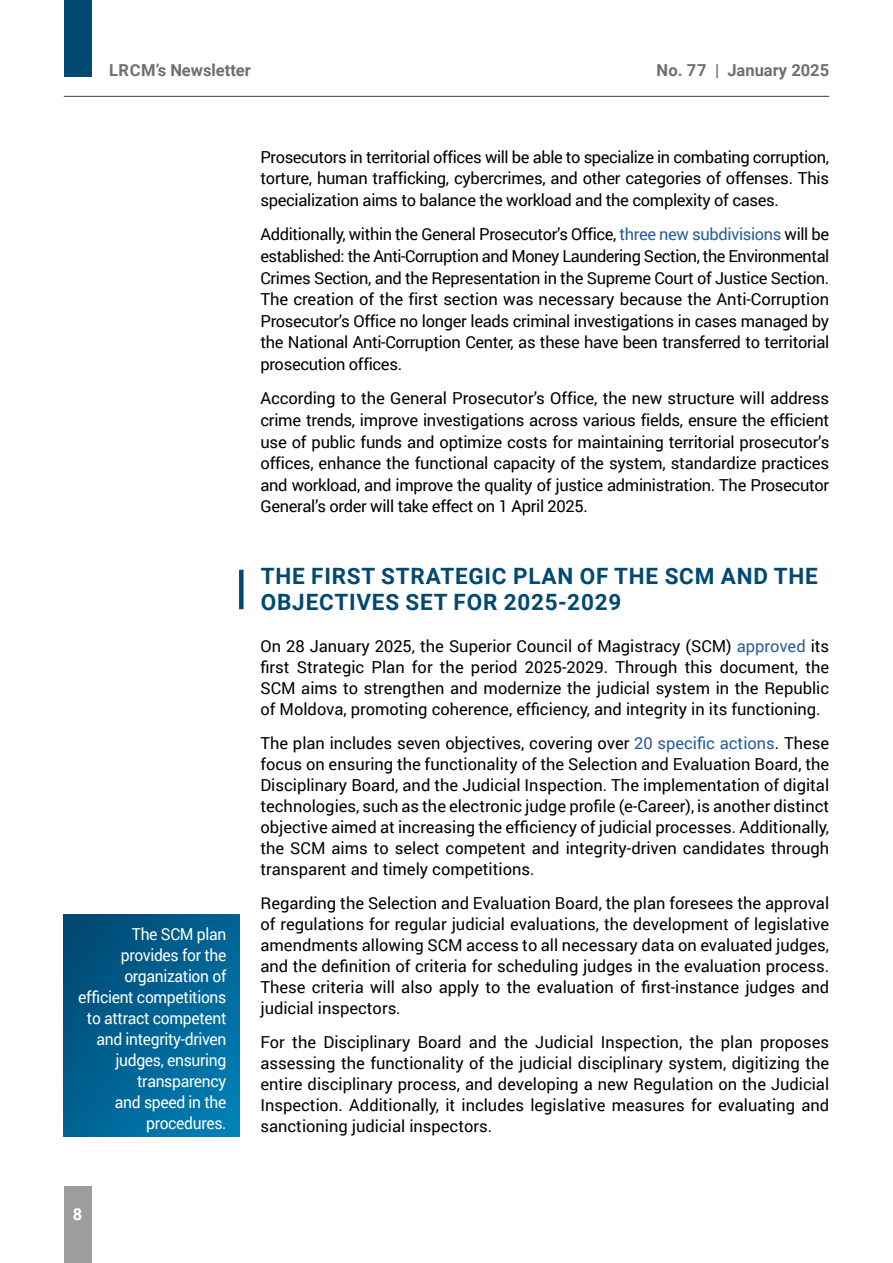
<style>
.page{position:relative;width:893px;height:1263px;background:#fff}
.page>*{position:absolute;margin:0;border:0;box-sizing:border-box;transform-origin:0 0}
.t1{font:700 22.5px/25.5px "Roboto";letter-spacing:.035em;color:#004972}
.t2{font:16.5px/21px "Roboto";color:#000;text-align:justify}
.t3{font:16.5px/21px "Roboto";letter-spacing:-.02em;color:#fff;text-align:right;scale:.95 1}
.t4{font:700 16.5px "Roboto";color:#706f6f}
.t5{font:700 16.5px "Roboto";color:#fff}
.s1{color:#275b9b}
</style>
<div class="page">
<div style="left:64px;top:0;width:28px;height:77px;background:#004972"></div>
<hr style="left:64px;top:96px;width:765px;height:1px;background:#3c3c3b">
<div style="left:239px;top:570px;width:5px;height:39px;background:#004972"></div>
<svg style="left:64px;top:914px;width:175px;height:223px;background:#006293"></svg>
<div style="left:64px;top:1186px;width:28px;height:77px;background:#9d9d9c"></div>
<p class="t4" style="left:109px;top:59px;width:143px">LRCM’s Newsletter</p>
<p class="t4" style="left:656px;top:59px;width:174px">No. 77 | January 2025</p>
<p class="t3" style="left:78px;top:923px;width:157px">The SCM plan provides for the organization of efficient competitions to attract competent and integrity-driven judges, ensuring transparency<br>and speed in the procedures.</p>
<p class="t5" style="left:73px;top:1203px;width:11px">8</p>
<p class="t2" style="left:260px;top:146px;width:570px;line-height:21.6px">Prosecutors in territorial offices will be able to specialize in combating corruption, torture, human trafficking, cybercrimes, and other categories of offenses. This specialization aims to balance the workload and the complexity of cases.</p>
<p class="t2" style="left:260px;top:223px;width:570px;line-height:21.6px">Additionally, within the General Prosecutor’s Office, <span class="s1">three new subdivisions</span> will be established: the Anti-Corruption and Money Laundering Section, the Environmental Crimes Section, and the Representation in the Supreme Court of Justice Section.<br>The creation of the first section was necessary because the Anti-Corruption Prosecutor’s Office no longer leads criminal investigations in cases managed by the National Anti-Corruption Center, as these have been transferred to territorial prosecution offices.</p>
<p class="t2" style="left:260px;top:387px;width:570px;line-height:21.6px">According to the General Prosecutor’s Office, the new structure will address crime trends, improve investigations across various fields, ensure the efficient use of public funds and optimize costs for maintaining territorial prosecutor’s offices, enhance the functional capacity of the system, standardize practices and workload, and improve the quality of justice administration. The Prosecutor General’s order will take effect on 1 April 2025.</p>
<h1 class="t1" style="left:261px;top:563px;width:559px">THE FIRST STRATEGIC PLAN OF THE SCM AND THE<br>OBJECTIVES SET FOR 2025-2029</h1>
<p class="t2" style="left:260px;top:635px;width:570px">On 28 January 2025, the Superior Council of Magistracy (SCM) <span class="s1">approved</span> its first Strategic Plan for the period 2025-2029. Through this document, the SCM aims to strengthen and modernize the judicial system in the Republic of Moldova, promoting coherence, efficiency, and integrity in its functioning.</p>
<p class="t2" style="left:260px;top:732px;width:570px">The plan includes seven objectives, covering over <span class="s1">20 specific actions</span>. These focus on ensuring the functionality of the Selection and Evaluation Board, the Disciplinary Board, and the Judicial Inspection. The implementation of digital technologies, such as the electronic judge profile (e-Career), is another distinct objective aimed at increasing the efficiency of judicial processes. Additionally, the SCM aims to select competent and integrity-driven candidates through transparent and timely competitions.</p>
<p class="t2" style="left:260px;top:892px;width:570px">Regarding the Selection and Evaluation Board, the plan foresees the approval of regulations for regular judicial evaluations, the development of legislative amendments allowing SCM access to all necessary data on evaluated judges, and the definition of criteria for scheduling judges in the evaluation process.<br>These criteria will also apply to the evaluation of first-instance judges and judicial inspectors.</p>
<p class="t2" style="left:260px;top:1030px;width:570px">For the Disciplinary Board and the Judicial Inspection, the plan proposes assessing the functionality of the judicial disciplinary system, digitizing the entire disciplinary process, and developing a new Regulation on the Judicial Inspection. Additionally, it includes legislative measures for evaluating and sanctioning judicial inspectors.</p>
</div>
